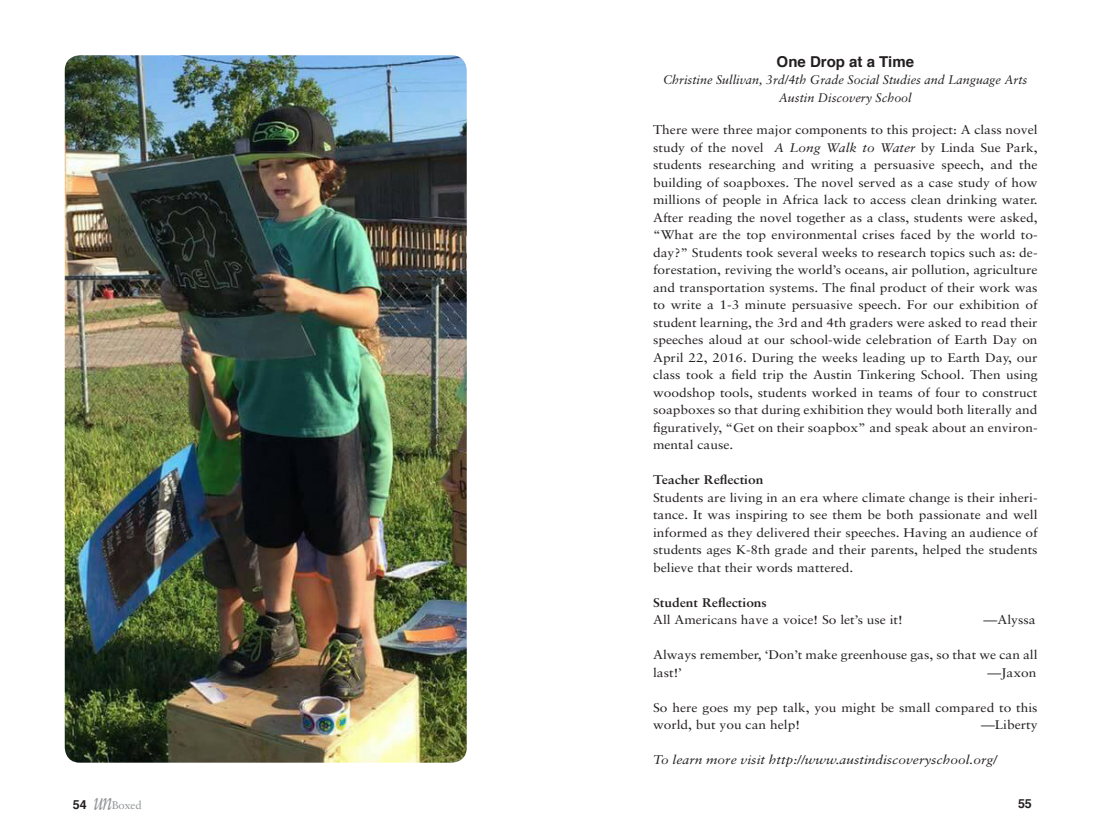
<style>
.page{position:relative;width:1106px;height:829px;background:#fff}
.page>*{position:absolute;margin:0;border:0;box-sizing:border-box;transform-origin:0 0}
.t1{font:700 15px "Helvetica";color:#231f20}
.t2{font:12.5px/17.5px "Sabon";color:#231f20;text-align:justify;scale:1.1 1}
.t3{font:italic 12.5px "Sabon";color:#231f20}
.t4{font:italic 12.5px "Sabon";color:#231f20;scale:1.1 1}
.t5{font:700 12.5px "Sabon";color:#231f20;scale:1.1 1}
.t6{font:700 12.5px "Helvetica";color:#231f20}
.t7{font:11.25px "Sabon";letter-spacing:-.02em;color:#939598}
.s1{font-style:italic}
.s2{font-family:"Sabon";font-weight:400;font-style:italic;font-size:26.25px;color:#939598}
</style>
<div class="page">
<img style="left:65px;top:55px;width:401px;height:708px">
<p class="t1" style="left:776px;top:49px;width:139px">One Drop at a Time</p>
<p class="t3" style="left:663px;top:73px;width:365px">Christine Sullivan, 3rd/4th Grade Social Studies and Language Arts</p>
<p class="t3" style="left:778px;top:90px;width:134px">Austin Discovery School</p>
<p class="t2" style="left:652px;top:121px;width:351px">There were three major components to this project: A class novel study of the novel <span class="s1">A Long Walk to Water</span> by Linda Sue Park, students researching and writing a persuasive speech, and the building of soapboxes. The novel served as a case study of how millions of people in Africa lack to access clean drinking water.<br>After reading the novel together as a class, students were asked, “What are the top environmental crises faced by the world to&shy;day?” Students took several weeks to research topics such as: de&shy;forestation, reviving the world’s oceans, air pollution, agriculture and transportation systems. The final product of their work was to write a 1-3 minute persuasive speech. For our exhibition of student learning, the 3rd and 4th graders were asked to read their speeches aloud at our school-wide celebration of Earth Day on April 22, 2016. During the weeks leading up to Earth Day, our class took a field trip the Austin Tinkering School. Then using woodshop tools, students worked in teams of four to construct soapboxes so that during exhibition they would both literally and figuratively, “Get on their soapbox” and speak about an environ&shy;mental cause.</p>
<p class="t5" style="left:652px;top:472px;width:102px">Teacher Reflection</p>
<p class="t2" style="left:652px;top:489px;width:351px">Students are living in an era where climate change is their inheri&shy;tance. It was inspiring to see them be both passionate and well informed as they delivered their speeches. Having an audience of students ages K-8th grade and their parents, helped the students believe that their words mattered.</p>
<p class="t5" style="left:652px;top:595px;width:105px">Student Reflections</p>
<p class="t2" style="left:652px;top:611px;width:228px">All Americans have a voice! So let’s use it!</p>
<p class="t2" style="left:983px;top:611px;width:49px">—Alyssa</p>
<p class="t2" style="left:652px;top:646px;width:351px">Always remember, ‘Don’t make greenhouse gas, so that we can all last!’</p>
<p class="t2" style="left:987px;top:664px;width:46px">—Jaxon</p>
<p class="t2" style="left:652px;top:699px;width:351px">So here goes my pep talk, you might be small compared to this world, but you can help!</p>
<p class="t2" style="left:980px;top:716px;width:53px">—Liberty</p>
<p class="t4" style="left:652px;top:753px;width:314px">To learn more visit http://www.austindiscoveryschool.org/</p>
<p class="t6" style="left:73px;top:794px;width:41px">54 <span class="s2">un</span></p>
<p class="t7" style="left:112px;top:798px;width:31px">Boxed</p>
<p class="t6" style="left:1017px;top:794px;width:15px">55</p>
</div>
